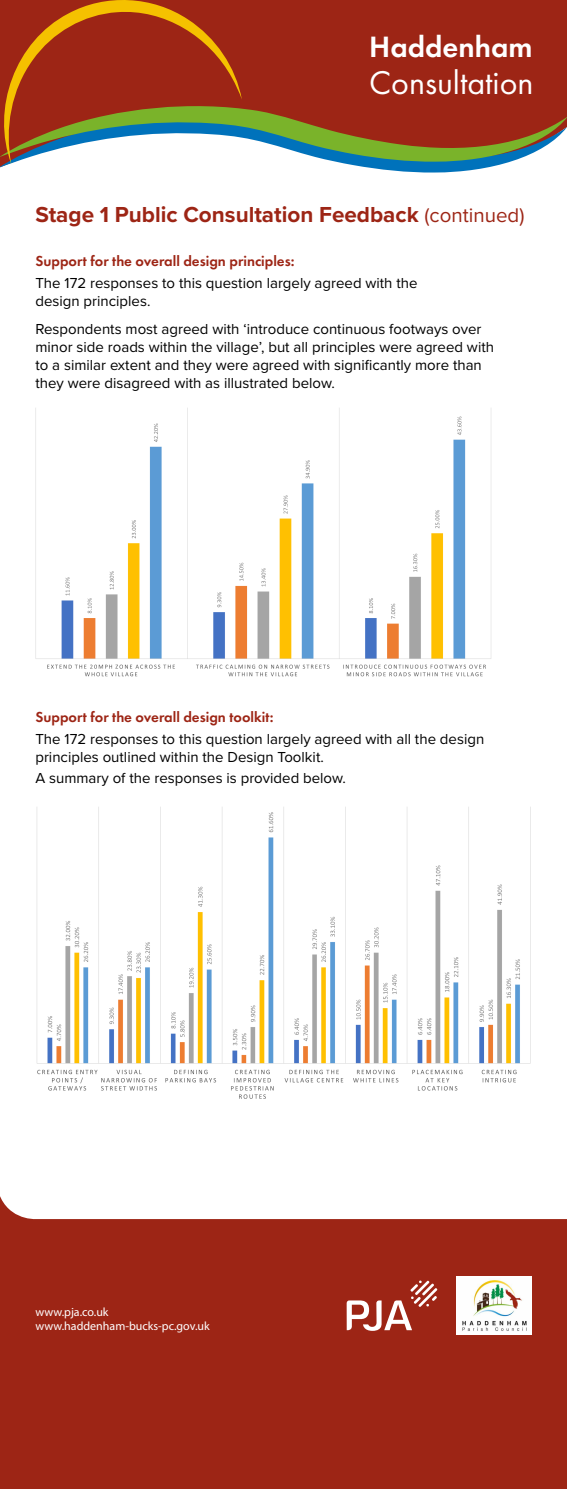
<style>
.page{position:relative;width:567px;height:1489px;background:#fff}
.page>*{position:absolute;margin:0;border:0;box-sizing:border-box;transform-origin:0 0}
.t1{font:34.08px "Futura PT";color:#fff}
.t2{font:600 30.5px "Futura PT";color:#fff}
.t3{font:700 22.5px "Proxima Nova";color:#9d2515}
.t4{font:15px/18px "Proxima Nova";color:#000}
.t5{font:600 15px "Futura PT";color:#9d2515}
.t6{font:12px/14.4px "Myriad Pro";color:#fff}
.s1{font-weight:400;font-size:20.5px}
</style>
<div class="page">
<div style="left:242px;top:0;width:325px;height:100px;background:#9d2515"></div>
<svg style="left:0;top:1196px;width:567px;height:292px;background:#a53728"></svg>
<div style="left:456px;top:1276px;width:76px;height:58px;background:#fff"></div>
<img style="left:462px;top:1280px;width:65px;height:51px">
<svg style="left:0;top:162px;width:509px;height:11px"></svg>
<svg style="left:242px;top:100px;width:325px;height:62px;background:#8d6341"></svg>
<svg style="left:0;top:0;width:242px;height:164px;background:#a55e3d"></svg>
<svg style="left:347px;top:1280px;width:90px;height:50px"></svg>
<img style="left:36px;top:807px;width:495px;height:292px">
<img style="left:35px;top:408px;width:457px;height:269px">
<h2 class="t2" style="left:369px;top:28px;width:165px">Haddenham</h2>
<h1 class="t1" style="left:369px;top:63px;width:166px">Consultation</h1>
<h3 class="t3" style="left:35px;top:198px;width:490px">Stage 1 Public Consultation Feedback <span class="s1">(continued)</span></h3>
<p class="t5" style="left:35px;top:252px;width:261px">Support for the overall design principles:</p>
<p class="t4" style="left:35px;top:273px;width:384px">The 172 responses to this question largely agreed with the design principles.</p>
<p class="t4" style="left:35px;top:319px;width:460px">Respondents most agreed with ‘introduce continuous footways over minor side roads within the village’, but all principles were agreed with to a similar extent and they were agreed with significantly more than they were disagreed with as illustrated below.</p>
<p class="t5" style="left:35px;top:707px;width:240px">Support for the overall design toolkit:</p>
<p class="t4" style="left:35px;top:728px;width:450px">The 172 responses to this question largely agreed with all the design principles outlined within the Design Toolkit.</p>
<p class="t4" style="left:35px;top:768px;width:312px">A summary of the responses is provided below.</p>
<p class="t6" style="left:35px;top:1303px;width:176px">www.pja.co.uk www.haddenham-bucks-pc.gov.uk</p>
</div>
